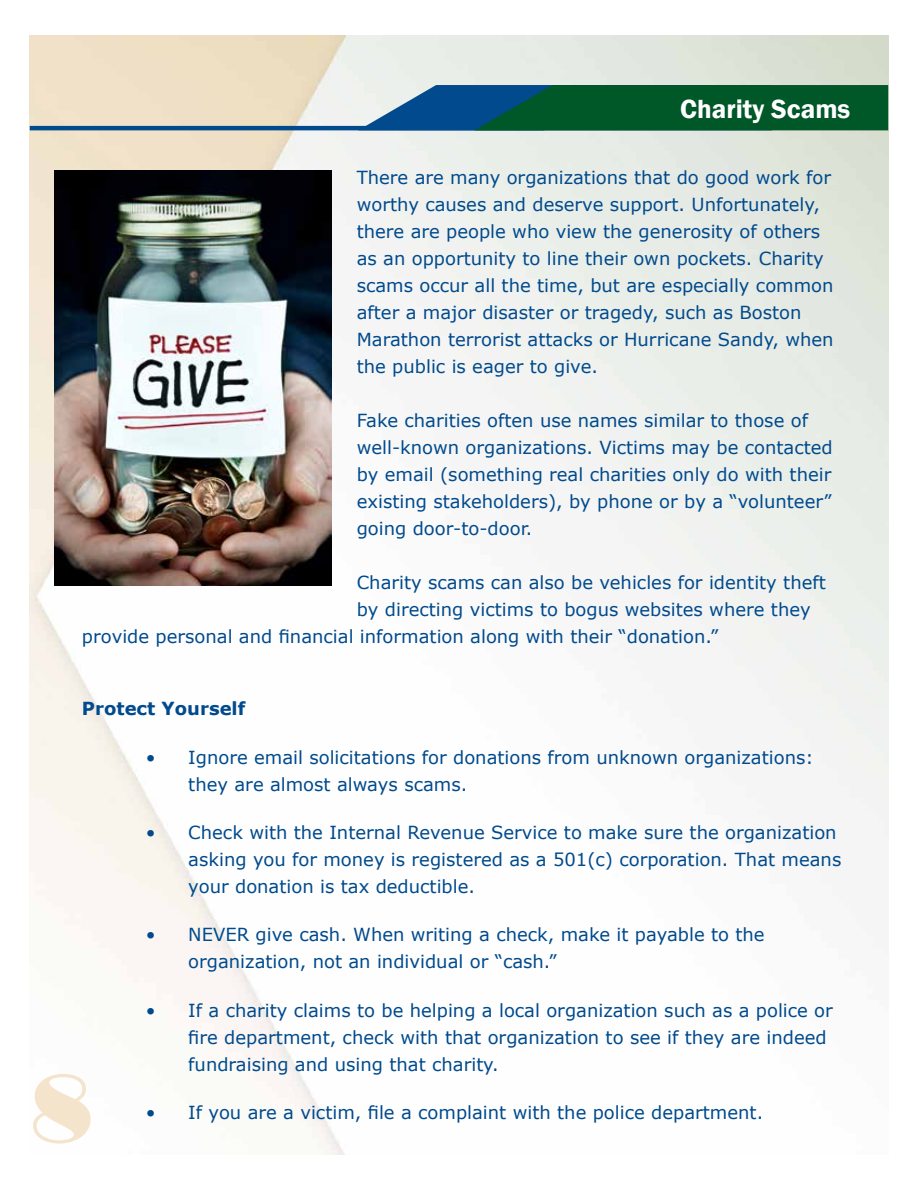
<style>
.page{position:relative;width:918px;height:1188px;background:#fff}
.page>*{position:absolute;margin:0;border:0;box-sizing:border-box;transform-origin:0 0}
.t1{font:99px "Broadway";color:#f4e4cb}
.Section_title{font:600 27px "Franklin Gothic";color:#fff}
.Body{font:18px/27px "Verdana";color:#004a8d}
.Protect_Yourself{font:700 18px "Verdana";color:#004a8d}
</style>
<div class="page">
<img style="left:30px;top:35px;width:858px;height:1119px">
<img style="left:54px;top:170px;width:277px;height:416px">
<hr style="left:30px;top:126px;width:514px;height:4px;background:#004a8d">
<svg style="left:358px;top:85px;width:530px;height:45px;background:#12604d"></svg>
<p class="Section_title" style="left:680px;top:92px;width:172px">Charity Scams</p>
<p class="Body" style="left:357px;top:164px;width:478px">There are many organizations that do good work for worthy causes and deserve support. Unfortunately, there are people who view the generosity of others as an opportunity to line their own pockets. Charity scams occur all the time, but are especially common after a major disaster or tragedy, such as Boston Marathon terrorist attacks or Hurricane Sandy, when the public is eager to give.</p>
<p class="Body" style="left:357px;top:407px;width:478px">Fake charities often use names similar to those of well-known organizations. Victims may be contacted by email (something real charities only do with their existing stakeholders), by phone or by a “volunteer” going door-to-door.</p>
<p class="Body" style="left:357px;top:569px;width:471px">Charity scams can also be vehicles for identity theft</p>
<p class="Body" style="left:357px;top:596px;width:456px">by directing victims to bogus websites where they</p>
<p class="Body" style="left:82px;top:623px;width:638px">provide personal and financial information along with their “donation.”</p>
<p class="Protect_Yourself" style="left:82px;top:696px;width:165px">Protect Yourself</p>
<p class="Body" style="left:188px;top:744px;width:627px;text-indent:-43px">• Ignore email solicitations for donations from unknown organizations: they are almost always scams.</p>
<p class="Body" style="left:188px;top:819px;width:655px;text-indent:-43px">• Check with the Internal Revenue Service to make sure the organization asking you for money is registered as a 501(c) corporation. That means your donation is tax deductible.</p>
<p class="Body" style="left:188px;top:921px;width:578px;text-indent:-43px">• NEVER give cash. When writing a check, make it payable to the organization, not an individual or “cash.”</p>
<p class="Body" style="left:188px;top:996px;width:646px;text-indent:-43px">• If a charity claims to be helping a local organization such as a police or fire department, check with that organization to see if they are indeed fundraising and using that charity.</p>
<p class="Body" style="left:146px;top:1099px;width:619px">• If you are a victim, file a complaint with the police department.</p>
<h1 class="t1" style="left:30px;top:1051px;width:65px">8</h1>
</div>
